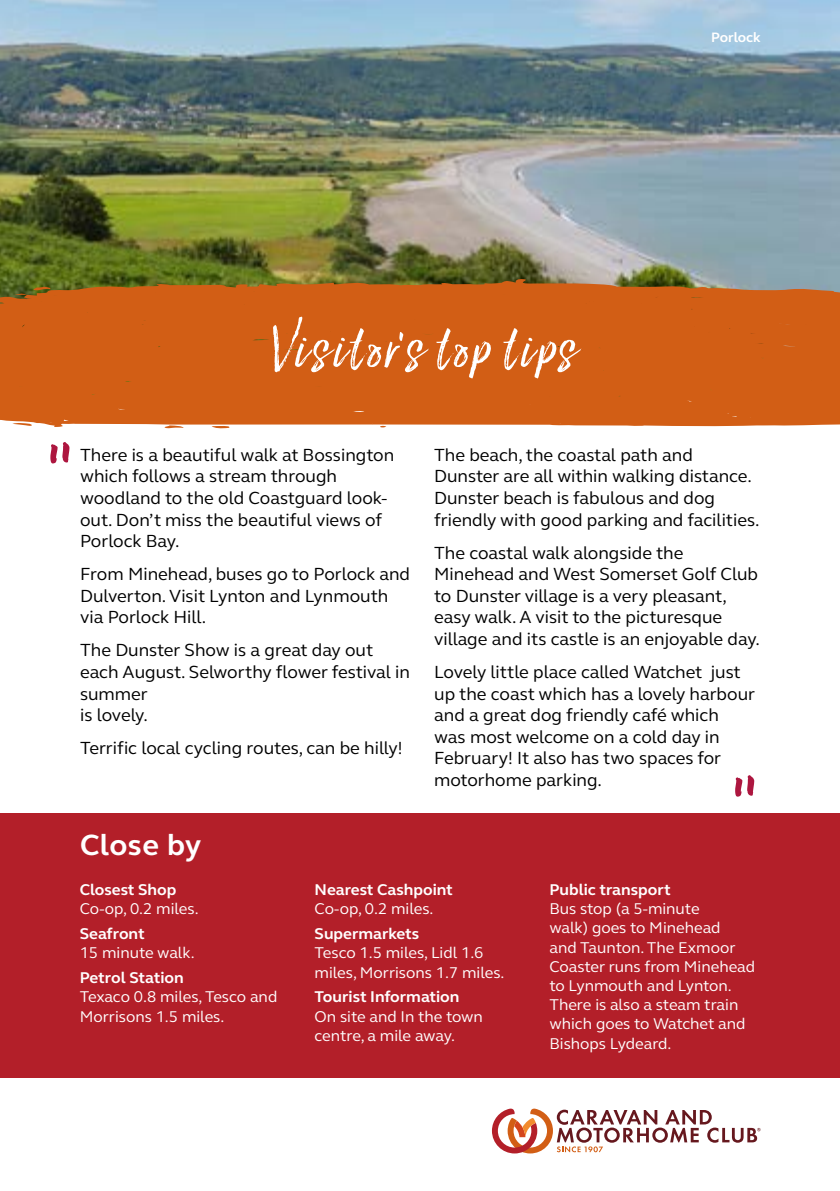
<style>
.page{position:relative;width:840px;height:1191px;background:#fff}
.page>*{position:absolute;margin:0;border:0;box-sizing:border-box;transform-origin:0 0}
.t1{font:160px "Lucky Fellas Win";color:#ad163f}
.t2{font:68px "Lucky Fellas Win";letter-spacing:.045em;color:#fff}
.t3{font:700 30px "FS Elliot";letter-spacing:.01em;color:#fff}
.t4{font:18px/21.6px "FS Elliot";color:#000}
.t5{font:16px/19.2px "FS Elliot";color:#fff}
.t6{font:700 16px "FS Elliot";color:#fff}
.t7{font:700 14px "FS Elliot";color:#fff}
</style>
<div class="page">
<img style="left:0;top:0;width:839px;height:279px">
<div style="left:0;top:812px;width:839px;height:265px;background:#b31f29"></div>
<svg style="left:492px;top:1108px;width:268px;height:45px"></svg>
<svg style="left:213px;top:427px;width:17px;height:2px"></svg>
<svg style="left:164px;top:427px;width:19px;height:2px"></svg>
<svg style="left:0;top:279px;width:839px;height:148px;background:#cd611b"></svg>
<svg style="left:15px;top:287px;width:36px;height:8px"></svg>
<p class="t7" style="left:710px;top:28px;width:51px">Porlock</p>
<h2 class="t2" style="left:265px;top:304px;width:310px">Visitor’s top tips</h2>
<h1 class="t1" style="left:45px;top:394px;width:33px">“</h1>
<p class="t4" style="left:80px;top:443px;width:315px">There is a beautiful walk at Bossington which follows a stream through woodland to the old Coastguard look&shy;out. Don’t miss the beautiful views of<br>Porlock Bay.</p>
<p class="t4" style="left:80px;top:563px;width:331px">From Minehead, buses go to Porlock and<br>Dulverton. Visit Lynton and Lynmouth via Porlock Hill.</p>
<p class="t4" style="left:80px;top:639px;width:331px">The Dunster Show is a great day out each August. Selworthy flower festival in summer<br>is lovely.</p>
<p class="t4" style="left:80px;top:737px;width:324px">Terrific local cycling routes, can be hilly!</p>
<p class="t4" style="left:434px;top:443px;width:327px">The beach, the coastal path and Dunster are all within walking distance.<br>Dunster beach is fabulous and dog friendly with good parking and facilities.</p>
<p class="t4" style="left:434px;top:541px;width:327px">The coastal walk alongside the Minehead and West Somerset Golf Club to Dunster village is a very pleasant, easy walk. A visit to the picturesque village and its castle is an enjoyable day.</p>
<p class="t4" style="left:434px;top:660px;width:322px">Lovely little place called Watchet just up the coast which has a lovely harbour and a great dog friendly café which<br>was most welcome on a cold day in February! It also has two spaces for motorhome parking.</p>
<h1 class="t1" style="left:729px;top:727px;width:33px">“</h1>
<h3 class="t3" style="left:80px;top:824px;width:123px">Close by</h3>
<p class="t6" style="left:80px;top:879px;width:98px">Closest Shop</p>
<p class="t5" style="left:80px;top:899px;width:120px">Co-op, 0.2 miles.</p>
<p class="t6" style="left:80px;top:923px;width:66px">Seafront</p>
<p class="t5" style="left:80px;top:943px;width:116px">15 minute walk.</p>
<p class="t6" style="left:80px;top:967px;width:105px">Petrol Station</p>
<p class="t5" style="left:80px;top:987px;width:199px">Texaco 0.8 miles, Tesco and<br>Morrisons 1.5 miles.</p>
<p class="t6" style="left:314px;top:879px;width:140px">Nearest Cashpoint</p>
<p class="t5" style="left:314px;top:898px;width:120px">Co-op, 0.2 miles.</p>
<p class="t6" style="left:314px;top:923px;width:106px">Supermarkets</p>
<p class="t5" style="left:314px;top:943px;width:191px">Tesco 1.5 miles, Lidl 1.6 miles, Morrisons 1.7 miles.</p>
<p class="t6" style="left:314px;top:986px;width:146px">Tourist Information</p>
<p class="t5" style="left:314px;top:1006px;width:170px">On site and In the town centre, a mile away.</p>
<p class="t6" style="left:549px;top:879px;width:123px">Public transport</p>
<p class="t5" style="left:549px;top:898px;width:207px">Bus stop (a 5-minute<br>walk) goes to Minehead<br>and Taunton. The Exmoor<br>Coaster runs from Minehead to Lynmouth and Lynton.<br>There is also a steam train which goes to Watchet and<br>Bishops Lydeard.</p>
</div>
